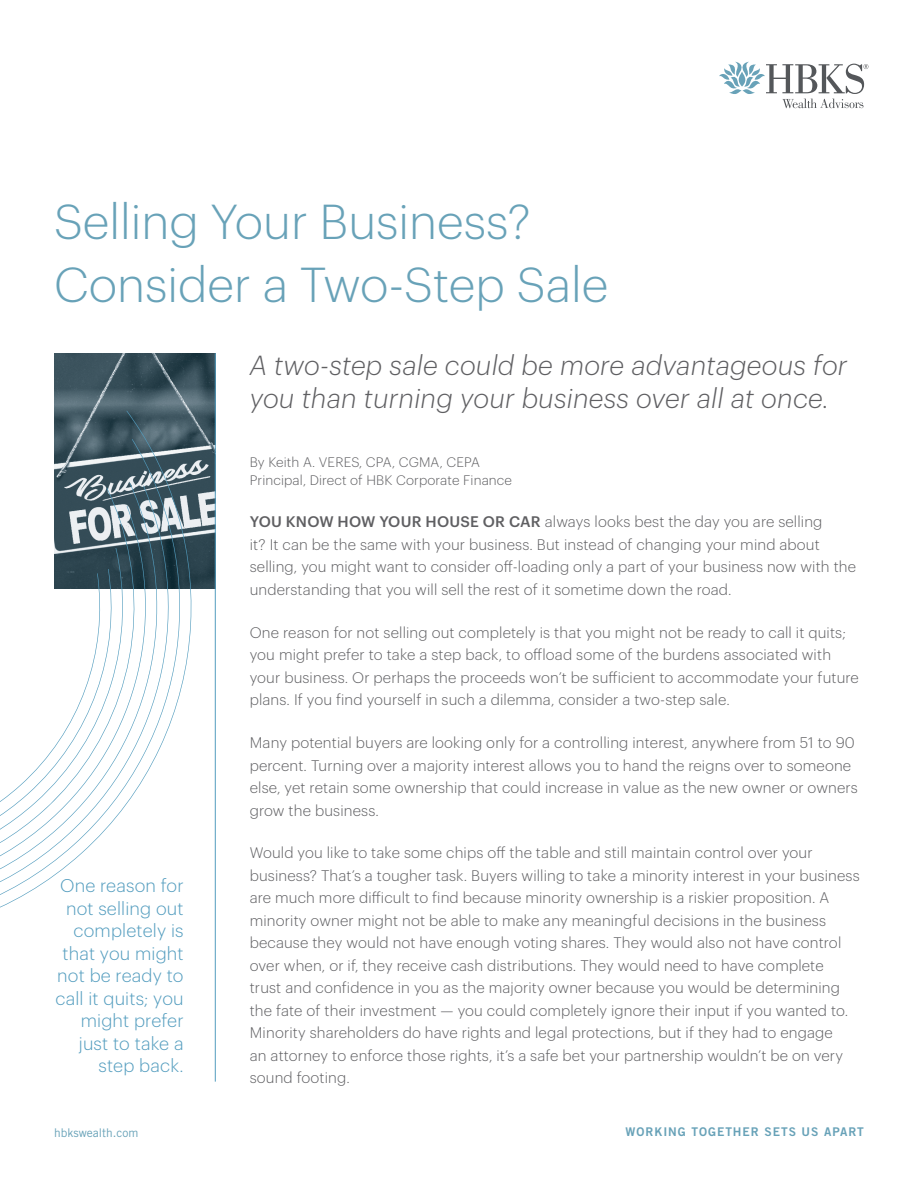
<style>
.page{position:relative;width:918px;height:1188px;background:#fff}
.page>*{position:absolute;margin:0;border:0;box-sizing:border-box;transform-origin:0 0}
.t1{font:300 48px/63px "Graphik";color:#68a2b8}
.t2{font:italic 300 27px/33px "Graphik";letter-spacing:.01em;color:#5f5f62}
.t3{font:300 18px/22.5px "Graphik";letter-spacing:.01em;color:#529cbe;text-align:right}
.t4{font:300 15px/22.5px "Graphik";letter-spacing:.01em;color:#5f5f62}
.t5{font:300 13.5px "Graphik";letter-spacing:.01em;color:#5f5f62}
.t6{font:12px "Trade Gothic Bold Two";letter-spacing:.08em;color:#68a2b8}
.t7{font:12px "Trade Gothic";color:#68a2b8}
.s1{font-weight:500}
</style>
<div class="page">
<img style="left:54px;top:353px;width:161px;height:236px">
<svg style="left:719px;top:62px;width:149px;height:46px"></svg>
<hr style="left:215px;top:353px;width:1px;height:729px;background:#529cbe">
<svg style="left:0;top:411px;width:193px;height:497px"></svg>
<svg style="left:0;top:488px;width:155px;height:396px"></svg>
<p class="t1" style="left:54px;top:187px;width:556px">Selling Your Business?<br>Consider a Two-Step Sale</p>
<p class="t3" style="left:56px;top:873px;width:130px">One reason for not selling out completely is that you might not be ready to call it quits; you might prefer just to take a step back.</p>
<p class="t2" style="left:250px;top:347px;width:599px">A two-step sale could be more advantageous for you than turning your business over all at once.</p>
<p class="t5" style="left:250px;top:452px;width:232px">By Keith A. VERES, CPA, CGMA, CEPA</p>
<p class="t5" style="left:250px;top:470px;width:264px">Principal, Direct of HBK Corporate Finance</p>
<p class="t4" style="left:250px;top:510px;width:608px"><span class="s1">YOU KNOW HOW YOUR HOUSE OR CAR</span> always looks best the day you are selling<br>it? It can be the same with your business. But instead of changing your mind about selling, you might want to consider off-loading only a part of your business now with the understanding that you will sell the rest of it sometime down the road.</p>
<p class="t4" style="left:250px;top:620px;width:611px">One reason for not selling out completely is that you might not be ready to call it quits; you might prefer to take a step back, to offload some of the burdens associated with your business. Or perhaps the proceeds won’t be sufficient to accommodate your future plans. If you find yourself in such a dilemma, consider a two-step sale.</p>
<p class="t4" style="left:250px;top:730px;width:610px">Many potential buyers are looking only for a controlling interest, anywhere from 51 to 90 percent. Turning over a majority interest allows you to hand the reigns over to someone else, yet retain some ownership that could increase in value as the new owner or owners grow the business.</p>
<p class="t4" style="left:250px;top:841px;width:611px">Would you like to take some chips off the table and still maintain control over your business? That’s a tougher task. Buyers willing to take a minority interest in your business are much more difficult to find because minority ownership is a riskier proposition. A minority owner might not be able to make any meaningful decisions in the business because they would not have enough voting shares. They would also not have control over when, or if, they receive cash distributions. They would need to have complete<br>trust and confidence in you as the majority owner because you would be determining the fate of their investment — you could completely ignore their input if you wanted to.<br>Minority shareholders do have rights and legal protections, but if they had to engage<br>an attorney to enforce those rights, it’s a safe bet your partnership wouldn’t be on very sound footing.</p>
<p class="t7" style="left:54px;top:1125px;width:86px">hbkswealth.com</p>
<p class="t6" style="left:625px;top:1124px;width:240px">WORKING TOGETHER SETS US APART</p>
</div>
